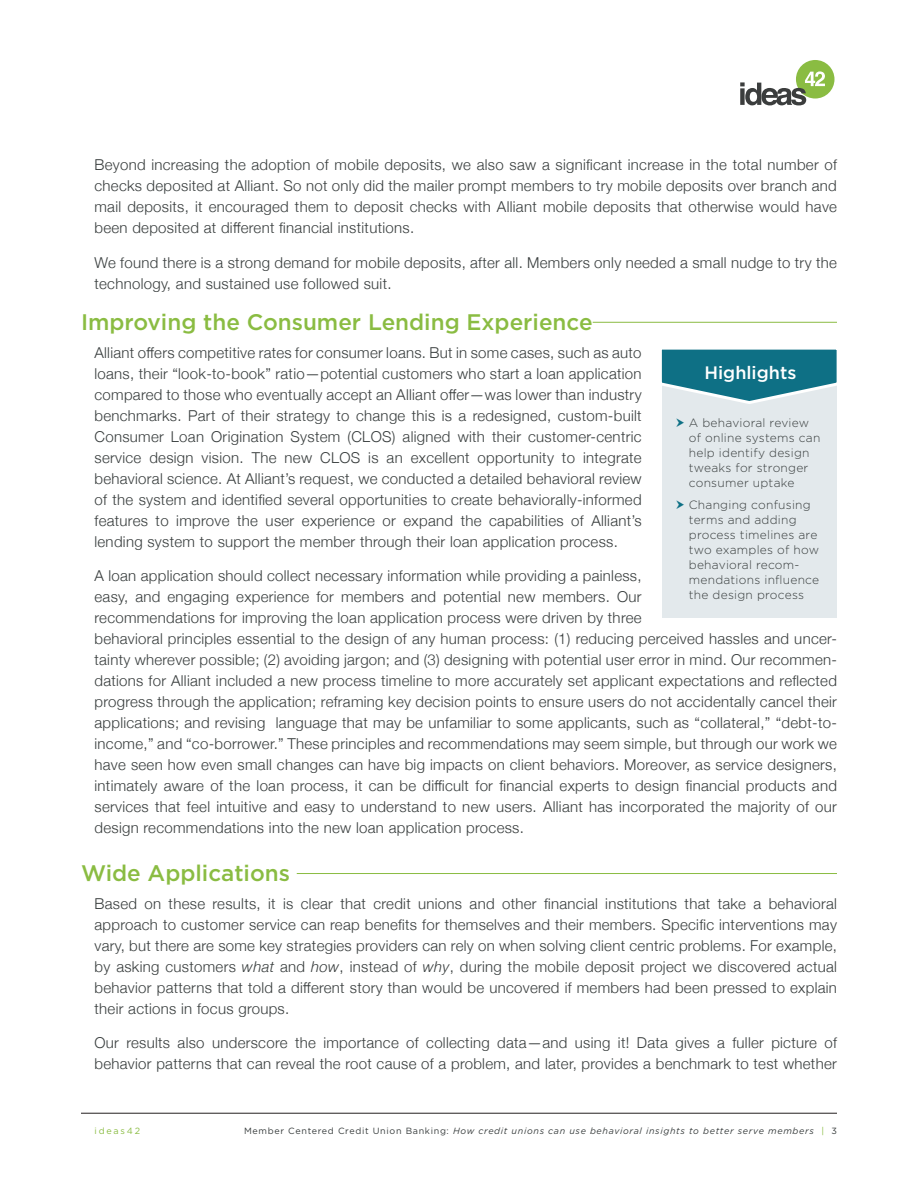
<style>
.page{position:relative;width:918px;height:1188px;background:#fff}
.page>*{position:absolute;margin:0;border:0;box-sizing:border-box;transform-origin:0 0}
.t1{font:500 22.5px "Gotham";color:#8abc42}
.t2{font:500 18px "Gotham";color:#fff}
.t3{font:300 15px/21px "Helvetica Neue";letter-spacing:.02em;color:#383d3d;text-align:justify}
.t4{font:300 12px/15px "Gotham";letter-spacing:.02em;color:#383d3d}
.t5{font:italic 9px "Gotham";letter-spacing:.075em;color:#383d3d}
.t6{font:9px "Gotham";letter-spacing:.2em;color:#8abc42}
.s1{font-style:italic}
.s2{font-style:normal}
.s3{font-style:normal;color:#8abc42}
</style>
<div class="page">
<hr style="left:81px;top:1113px;width:756px;height:1px;background:#231f20">
<div style="left:796px;top:60px;width:38px;height:39px;background:#8abc42;border-radius:50%"></div>
<svg style="left:740px;top:71px;width:87px;height:34px"></svg>
<hr style="left:593px;top:322px;width:244px;height:1px;background:#8abc42">
<hr style="left:297px;top:873px;width:540px;height:1px;background:#8abc42">
<div style="left:662px;top:350px;width:175px;height:268px;background:#e3e9ec"></div>
<svg style="left:661px;top:349px;width:176px;height:55px"></svg>
<p class="t3" style="left:94px;top:153px;width:744px">Beyond increasing the adoption of mobile deposits, we also saw a significant increase in the total number of checks deposited at Alliant. So not only did the mailer prompt members to try mobile deposits over branch and mail deposits, it encouraged them to deposit checks with Alliant mobile deposits that otherwise would have been deposited at different financial institutions.</p>
<p class="t3" style="left:94px;top:251px;width:744px">We found there is a strong demand for mobile deposits, after all. Members only needed a small nudge to try the technology, and sustained use followed suit.</p>
<h1 class="t1" style="left:81px;top:309px;width:513px">Improving the Consumer Lending Experience</h1>
<p class="t3" style="left:94px;top:341px;width:549px">Alliant offers competitive rates for consumer loans. But in some cases, such as auto loans, their “look-to-book” ratio—potential customers who start a loan application compared to those who eventually accept an Alliant offer—was lower than industry benchmarks. Part of their strategy to change this is a redesigned, custom-built Consumer Loan Origination System (CLOS) aligned with their customer-centric service design vision. The new CLOS is an excellent opportunity to integrate behavioral science. At Alliant’s request, we conducted a detailed behavioral review of the system and identified several opportunities to create behaviorally-informed features to improve the user experience or expand the capabilities of Alliant’s lending system to support the member through their loan application process.</p>
<p class="t3" style="left:94px;top:564px;width:744px;text-align:left">A loan application should collect necessary information while providing a painless,<br>easy, and engaging experience for members and potential new members. Our<br>recommendations for improving the loan application process were driven by three<br>behavioral principles essential to the design of any human process: (1) reducing perceived hassles and uncer&shy;tainty wherever possible; (2) avoiding jargon; and (3) designing with potential user error in mind. Our recommen&shy;dations for Alliant included a new process timeline to more accurately set applicant expectations and reflected progress through the application; reframing key decision points to ensure users do not accidentally cancel their applications; and revising language that may be unfamiliar to some applicants, such as “collateral,” “debt-to&shy;income,” and “co-borrower.” These principles and recommendations may seem simple, but through our work we have seen how even small changes can have big impacts on client behaviors. Moreover, as service designers, intimately aware of the loan process, it can be difficult for financial experts to design financial products and services that feel intuitive and easy to understand to new users. Alliant has incorporated the majority of our design recommendations into the new loan application process.</p>
<h1 class="t1" style="left:81px;top:860px;width:211px">Wide Applications</h1>
<p class="t3" style="left:94px;top:892px;width:744px">Based on these results, it is clear that credit unions and other financial institutions that take a behavioral approach to customer service can reap benefits for themselves and their members. Specific interventions may vary, but there are some key strategies providers can rely on when solving client centric problems. For example, by asking customers <span class="s1">what</span> and <span class="s1">how</span>, instead of <span class="s1">why</span>, during the mobile deposit project we discovered actual behavior patterns that told a different story than would be uncovered if members had been pressed to explain their actions in focus groups.</p>
<p class="t3" style="left:94px;top:1031px;width:744px">Our results also underscore the importance of collecting data—and using it! Data gives a fuller picture of behavior patterns that can reveal the root cause of a problem, and later, provides a benchmark to test whether</p>
<p class="t2" style="left:704px;top:362px;width:93px">Highlights</p>
<p class="t4" style="left:689px;top:415px;width:133px">A behavioral review of online systems can help identify design tweaks for stronger consumer uptake</p>
<p class="t4" style="left:689px;top:497px;width:132px">Changing confusing terms and adding process timelines are two examples of how behavioral recom&shy;mendations influence the design process</p>
<p class="t6" style="left:94px;top:1126px;width:47px">ideas42</p>
<p class="t5" style="left:244px;top:1126px;width:594px"><span class="s2">Member Centered Credit Union Banking:</span> How credit unions can use behavioral insights to better serve members <span class="s3">|</span> <span class="s2">3</span></p>
</div>
